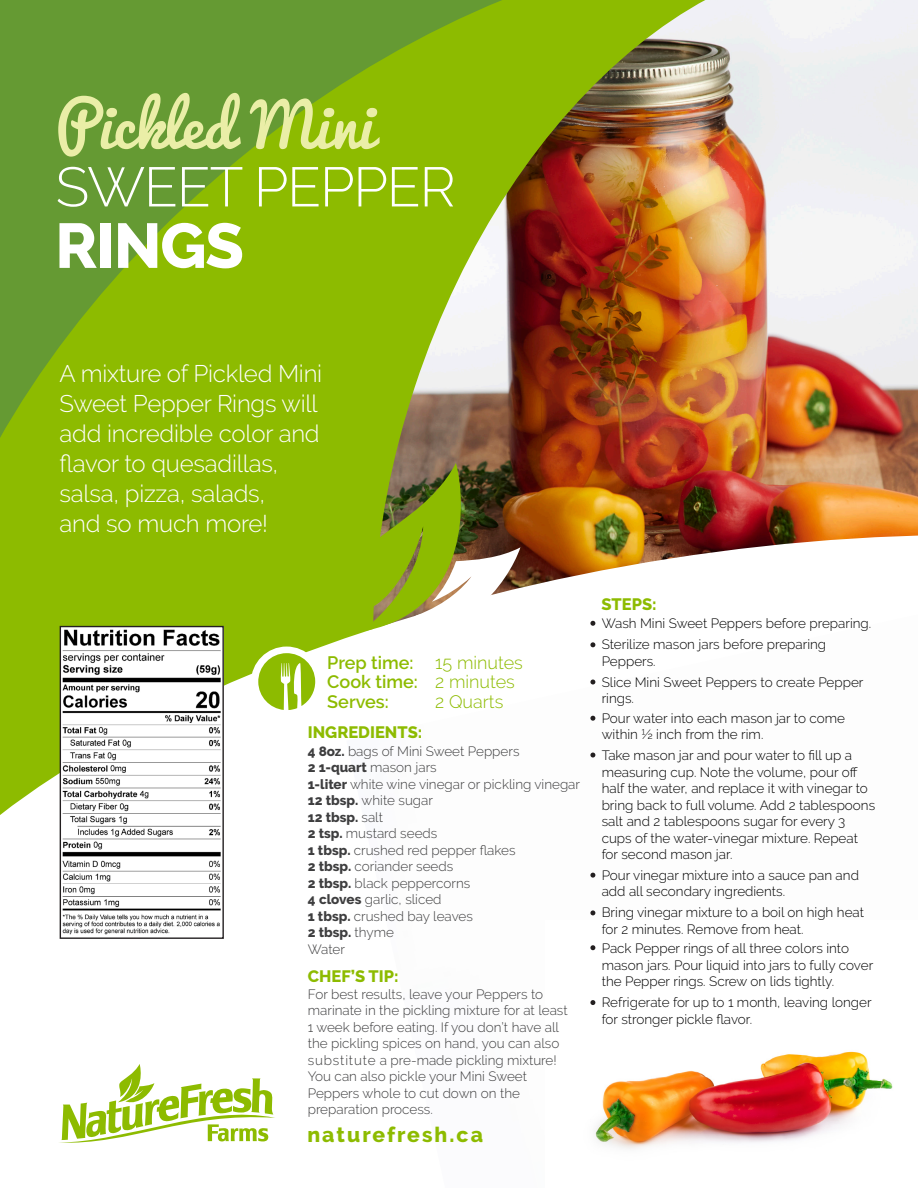
<style>
.page{position:relative;width:918px;height:1188px;background:#fff}
.page>*{position:absolute;margin:0;border:0;box-sizing:border-box;transform-origin:0 0}
.t1{font:800 63px "Raleway";letter-spacing:-.02em;color:#fff}
.t2{font:60px "Pacifico";color:#eaeea7}
.t3{font:300 55.5px "Raleway";letter-spacing:-.02em;color:#fff}
.t4{font:300 24px/30px "Raleway";letter-spacing:-.01em;color:#fff}
.t5{font:800 21px "Raleway";letter-spacing:.1em;color:#8dbb00}
.t6{font:600 18px "Raleway";color:#8dbb00}
.t7{font:300 18px "Raleway";color:#8dbb00}
.t8{font:800 16.5px "Raleway";color:#8dbb00}
.t9{font:300 13.5px/16.5px "Raleway";color:#000}
.t10{font:300 13.5px/16.5px "Raleway";color:#3e3e3f}
.t11{font:800 13.5px "Raleway";color:#3e3e3f}
.s1{font-weight:300}
.s2{font-weight:800}
</style>
<div class="page">
<img style="left:0;top:0;width:918px;height:481px">
<svg style="left:0;top:481px;width:918px;height:458px"></svg>
<img style="left:346px;top:614px;width:572px;height:325px">
<img style="left:545px;top:920px;width:373px;height:31px">
<img style="left:595px;top:1001px;width:298px;height:148px">
<img style="left:62px;top:628px;width:160px;height:309px">
<div style="left:60px;top:626px;width:164px;height:313px;border:1px solid #231f20"></div>
<svg style="left:258px;top:653px;width:57px;height:57px"></svg>
<img style="left:359px;top:463px;width:161px;height:184px">
<svg style="left:590px;top:621px;width:5px;height:5px"></svg>
<svg style="left:590px;top:642px;width:5px;height:5px"></svg>
<svg style="left:590px;top:680px;width:5px;height:5px"></svg>
<svg style="left:590px;top:716px;width:5px;height:5px"></svg>
<svg style="left:590px;top:873px;width:5px;height:5px"></svg>
<svg style="left:590px;top:910px;width:5px;height:5px"></svg>
<svg style="left:590px;top:945px;width:5px;height:5px"></svg>
<svg style="left:590px;top:1000px;width:5px;height:5px"></svg>
<svg style="left:590px;top:753px;width:5px;height:5px"></svg>
<svg style="left:59px;top:1064px;width:216px;height:79px"></svg>
<p class="t2" style="left:56px;top:93px;width:320px">Pickled Mini</p>
<p class="t3" style="left:56px;top:155px;width:401px">SWEET PEPPER</p>
<p class="t1" style="left:55px;top:210px;width:190px">RINGS</p>
<p class="t4" style="left:60px;top:358px;width:264px">A mixture of Pickled Mini<br>Sweet Pepper Rings will add incredible color and flavor to quesadillas, salsa, pizza, salads,</p>
<p class="t4" style="left:60px;top:508px;width:210px">and so much more!</p>
<p class="t6" style="left:327px;top:652px;width:197px">Prep time: <span class="s1">15 minutes</span></p>
<p class="t6" style="left:327px;top:672px;width:189px">Cook time: <span class="s1">2 minutes</span></p>
<p class="t6" style="left:327px;top:691px;width:63px">Serves:</p>
<p class="t7" style="left:435px;top:691px;width:70px">2 Quarts</p>
<p class="t8" style="left:308px;top:723px;width:116px">INGREDIENTS:</p>
<p class="t10" style="left:308px;top:743px;width:213px"><span class="s2">4 8oz.</span> bags of Mini Sweet Peppers</p>
<p class="t10" style="left:308px;top:759px;width:130px"><span class="s2">2 1-quart</span> mason jars</p>
<p class="t10" style="left:308px;top:776px;width:274px"><span class="s2">1-liter</span> white wine vinegar or pickling vinegar</p>
<p class="t10" style="left:308px;top:792px;width:127px"><span class="s2">12 tbsp.</span> white sugar</p>
<p class="t11" style="left:308px;top:809px;width:77px">12 tbsp. <span class="s1">salt</span></p>
<p class="t10" style="left:308px;top:825px;width:131px"><span class="s2">2 tsp.</span> mustard seeds</p>
<p class="t10" style="left:308px;top:842px;width:209px"><span class="s2">1 tbsp.</span> crushed red pepper flakes</p>
<p class="t10" style="left:308px;top:858px;width:147px"><span class="s2">2 tbsp.</span> coriander seeds</p>
<p class="t10" style="left:308px;top:875px;width:164px"><span class="s2">2 tbsp.</span> black peppercorns</p>
<p class="t10" style="left:308px;top:891px;width:135px"><span class="s2">4 cloves</span> garlic, sliced</p>
<p class="t10" style="left:308px;top:908px;width:167px"><span class="s2">1 tbsp.</span> crushed bay leaves</p>
<p class="t10" style="left:308px;top:924px;width:88px"><span class="s2">2 tbsp.</span> thyme<br>Water</p>
<p class="t8" style="left:308px;top:967px;width:92px">CHEF’S TIP:</p>
<p class="t10" style="left:308px;top:986px;width:261px">For best results, leave your Peppers to marinate in the pickling mixture for at least 1 week before eating. If you don’t have all the pickling spices on hand, you can also substitute a pre-made pickling mixture!<br>You can also pickle your Mini Sweet</p>
<p class="t10" style="left:308px;top:1085px;width:214px">Peppers whole to cut down on the</p>
<p class="t10" style="left:308px;top:1101px;width:126px">preparation process.</p>
<p class="t5" style="left:307px;top:1123px;width:177px">naturefresh.ca</p>
<p class="t8" style="left:602px;top:595px;width:57px">STEPS:</p>
<p class="t9" style="left:602px;top:615px;width:271px">Wash Mini Sweet Peppers before preparing.</p>
<p class="t9" style="left:602px;top:636px;width:226px">Sterilize mason jars before preparing</p>
<p class="t9" style="left:602px;top:652px;width:56px">Peppers.</p>
<p class="t9" style="left:602px;top:673px;width:263px">Slice Mini Sweet Peppers to create Pepper rings.</p>
<p class="t9" style="left:602px;top:709px;width:245px">Pour water into each mason jar to come within ½ inch from the rim.</p>
<p class="t9" style="left:602px;top:747px;width:275px">Take mason jar and pour water to fill up a measuring cup. Note the volume, pour off half the water, and replace it with vinegar to bring back to full volume. Add 2 tablespoons salt and 2 tablespoons sugar for every 3 cups of the water-vinegar mixture. Repeat for second mason jar.</p>
<p class="t9" style="left:602px;top:867px;width:259px">Pour vinegar mixture into a sauce pan and add all secondary ingredients.</p>
<p class="t9" style="left:602px;top:904px;width:264px">Bring vinegar mixture to a boil on high heat for 2 minutes. Remove from heat.</p>
<p class="t9" style="left:602px;top:940px;width:273px">Pack Pepper rings of all three colors into mason jars. Pour liquid into jars to fully cover the Pepper rings. Screw on lids tightly.</p>
<p class="t9" style="left:602px;top:994px;width:271px">Refrigerate for up to 1 month, leaving longer for stronger pickle flavor.</p>
</div>
